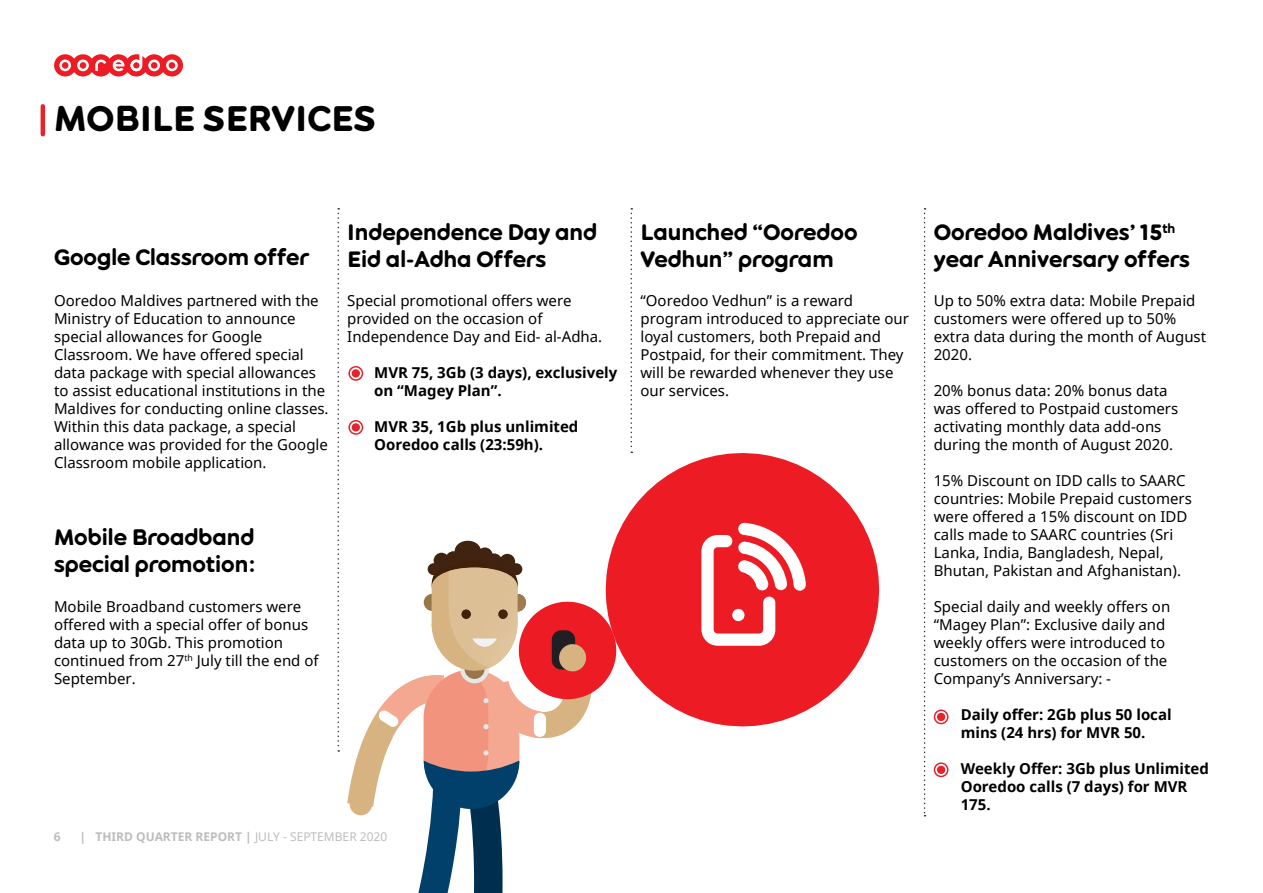
<style>
.page{position:relative;width:1263px;height:893px;background:#fff}
.page>*{position:absolute;margin:0;border:0;box-sizing:border-box;transform-origin:0 0}
.t1{font:800 36px "Ooredoo";color:#000}
.t2{font:800 22.5px/27px "Ooredoo";color:#000}
.t3{font:15px/18px "Noto Sans";color:#000}
.t4{font:700 15px/18px "Noto Sans";color:#000}
.t5{font:700 12px "Noto Sans";color:#bdbdbd}
.s1{font-weight:400}
</style>
<div class="page">
<svg style="left:337px;top:208px;width:2px;height:544px"></svg>
<svg style="left:924px;top:208px;width:1px;height:608px"></svg>
<svg style="left:630px;top:208px;width:2px;height:235px"></svg>
<div style="left:352px;top:423px;width:8px;height:9px;background:#e6222a;border-radius:50%"></div>
<div style="left:348px;top:420px;width:15px;height:15px;border:2px solid #e6222a;border-radius:50%"></div>
<div style="left:937px;top:766px;width:8px;height:8px;background:#e6222a;border-radius:50%"></div>
<div style="left:934px;top:762px;width:14px;height:15px;border:2px solid #e6222a;border-radius:50%"></div>
<div style="left:937px;top:713px;width:8px;height:8px;background:#e6222a;border-radius:50%"></div>
<div style="left:934px;top:709px;width:14px;height:15px;border:2px solid #e6222a;border-radius:50%"></div>
<div style="left:352px;top:369px;width:8px;height:9px;background:#e6222a;border-radius:50%"></div>
<div style="left:348px;top:366px;width:15px;height:15px;border:2px solid #e6222a;border-radius:50%"></div>
<hr style="left:41px;top:106px;width:4px;height:28px;background:#e6222a">
<svg style="left:608px;top:445px;width:272px;height:282px;fill:#ed1c24"></svg>
<img style="left:475px;top:554px;width:41px;height:7px">
<svg style="left:347px;top:561px;width:273px;height:332px"></svg>
<div style="left:428px;top:563px;width:12px;height:12px;background:#412312;border-radius:50%"></div>
<div style="left:510px;top:563px;width:12px;height:12px;background:#412312;border-radius:50%"></div>
<div style="left:434px;top:553px;width:15px;height:15px;background:#412312;border-radius:50%"></div>
<div style="left:446px;top:551px;width:15px;height:16px;background:#412312;border-radius:50%"></div>
<div style="left:477px;top:547px;width:16px;height:16px;background:#412312;border-radius:50%"></div>
<div style="left:486px;top:553px;width:16px;height:16px;background:#412312;border-radius:50%"></div>
<div style="left:499px;top:554px;width:16px;height:15px;background:#412312;border-radius:50%"></div>
<div style="left:455px;top:541px;width:26px;height:21px;background:#412312;border-radius:50%"></div>
<svg style="left:701px;top:522px;width:105px;height:124px"></svg>
<div style="left:732px;top:609px;width:12px;height:12px;background:#fff;border-radius:50%"></div>
<svg style="left:54px;top:54px;width:129px;height:22px"></svg>
<h1 class="t1" style="left:54px;top:97px;width:323px">MOBILE SERVICES</h1>
<h2 class="t2" style="left:54px;top:243px;width:257px">Google Classroom offer</h2>
<p class="t3" style="left:54px;top:291px;width:276px">Ooredoo Maldives partnered with the Ministry of Education to announce special allowances for Google Classroom. We have offered special data package with special allowances to assist educational institutions in the Maldives for conducting online classes.<br>Within this data package, a special allowance was provided for the Google Classroom mobile application.</p>
<h2 class="t2" style="left:347px;top:219px;width:251px">Independence Day and<br>Eid al-Adha Offers</h2>
<p class="t3" style="left:347px;top:291px;width:257px">Special promotional offers were provided on the occasion of<br>Independence Day and Eid- al-Adha.</p>
<p class="t4" style="left:374px;top:363px;width:245px">MVR 75, 3Gb (3 days), exclusively on “Magey Plan”.</p>
<p class="t4" style="left:374px;top:417px;width:206px">MVR 35, 1Gb plus unlimited<br>Ooredoo calls (23:59h).</p>
<h2 class="t2" style="left:54px;top:523px;width:203px">Mobile Broadband special promotion:</h2>
<p class="t3" style="left:54px;top:597px;width:266px">Mobile Broadband customers were offered with a special offer of bonus data up to 30Gb. This promotion continued from 27<sup>th</sup> July till the end of<br>September.</p>
<h2 class="t2" style="left:640px;top:218px;width:219px">Launched “Ooredoo<br>Vedhun” program</h2>
<p class="t3" style="left:640px;top:291px;width:270px">“Ooredoo Vedhun” is a reward program introduced to appreciate our loyal customers, both Prepaid and<br>Postpaid, for their commitment. They will be rewarded whenever they use our services.</p>
<p class="t5" style="left:54px;top:828px;width:8px">6</p>
<p class="t5" style="left:79px;top:828px;width:309px">| THIRD QUARTER REPORT | <span class="s1">JULY - SEPTEMBER 2020</span></p>
<h2 class="t2" style="left:934px;top:218px;width:258px">Ooredoo Maldives’ 15<sup>th </sup>year Anniversary offers</h2>
<p class="t3" style="left:934px;top:291px;width:274px">Up to 50% extra data: Mobile Prepaid customers were offered up to 50% extra data during the month of August<br>2020.</p>
<p class="t3" style="left:934px;top:381px;width:246px">20% bonus data: 20% bonus data was offered to Postpaid customers activating monthly data add-ons during the month of August 2020.</p>
<p class="t3" style="left:934px;top:471px;width:260px">15% Discount on IDD calls to SAARC countries: Mobile Prepaid customers were offered a 15% discount on IDD calls made to SAARC countries (Sri Lanka, India, Bangladesh, Nepal, Bhutan, Pakistan and Afghanistan).</p>
<p class="t3" style="left:934px;top:597px;width:238px">Special daily and weekly offers on “Magey Plan”: Exclusive daily and weekly offers were introduced to customers on the occasion of the<br>Company’s Anniversary: -</p>
<p class="t4" style="left:961px;top:705px;width:212px">Daily offer: 2Gb plus 50 local mins (24 hrs) for MVR 50.</p>
<p class="t4" style="left:961px;top:759px;width:250px">Weekly Offer: 3Gb plus Unlimited<br>Ooredoo calls (7 days) for MVR<br>175.</p>
</div>
